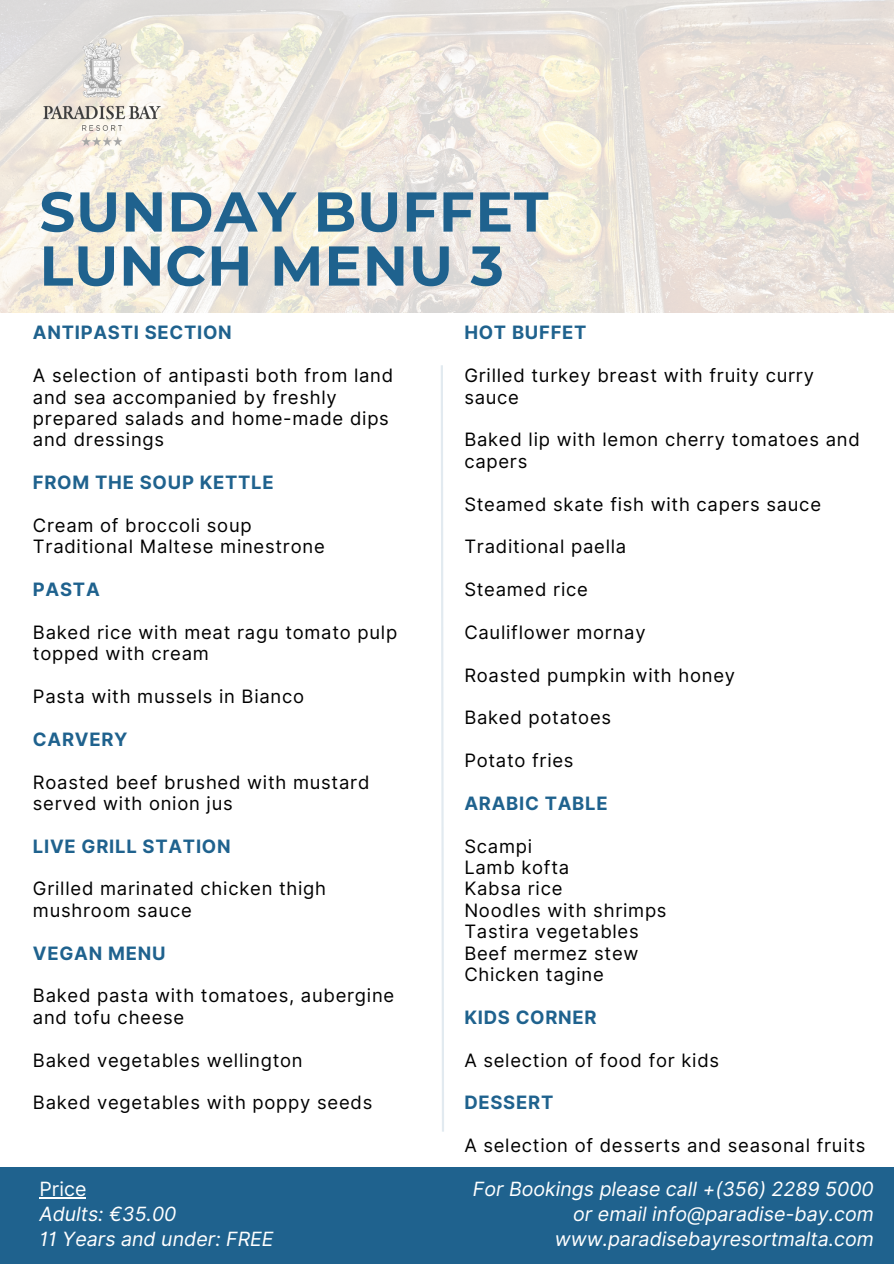
<style>
.page{position:relative;width:894px;height:1264px;background:#fff}
.page>*{position:absolute;margin:0;border:0;box-sizing:border-box;transform-origin:0 0}
.t1{font:700 55.95px/54px "Montserrat";letter-spacing:.015em;color:#1f628e}
.t2{font:italic 19.65px "Inter";color:#fff}
.t3{font:19.65px "Inter";color:#fff}
.t4{font:18.45px/21.3px "Inter";letter-spacing:.04em;color:#000}
.t5{font:700 18.45px "Inter";letter-spacing:.04em;color:#1f628e}
</style>
<div class="page">
<img style="left:0;top:0;width:893px;height:312px">
<img style="left:0;top:37px;width:204px;height:109px">
<svg style="left:441px;top:365px;width:3px;height:767px"></svg>
<div style="left:0;top:1167px;width:893px;height:96px;background:#1f628e"></div>
<hr style="left:39px;top:1197px;width:47px;height:1px;background:#fff">
<p class="t1" style="left:39px;top:184px;width:510px">SUNDAY BUFFET<br>LUNCH MENU 3</p>
<p class="t5" style="left:33px;top:322px;width:200px">ANTIPASTI SECTION</p>
<p class="t4" style="left:33px;top:365px;width:362px">A selection of antipasti both from land and sea accompanied by freshly prepared salads and home-made dips and dressings</p>
<p class="t5" style="left:33px;top:471px;width:242px">FROM THE SOUP KETTLE</p>
<p class="t4" style="left:33px;top:514px;width:293px">Cream of broccoli soup<br>Traditional Maltese minestrone</p>
<p class="t5" style="left:33px;top:578px;width:68px">PASTA</p>
<p class="t4" style="left:33px;top:621px;width:366px">Baked rice with meat ragu tomato pulp topped with cream</p>
<p class="t4" style="left:33px;top:685px;width:273px">Pasta with mussels in Bianco</p>
<p class="t5" style="left:33px;top:728px;width:96px">CARVERY</p>
<p class="t4" style="left:33px;top:771px;width:338px">Roasted beef brushed with mustard served with onion jus</p>
<p class="t5" style="left:33px;top:835px;width:199px">LIVE GRILL STATION</p>
<p class="t4" style="left:33px;top:878px;width:294px">Grilled marinated chicken thigh mushroom sauce</p>
<p class="t5" style="left:33px;top:941px;width:134px">VEGAN MENU</p>
<p class="t4" style="left:33px;top:985px;width:363px">Baked pasta with tomatoes, aubergine and tofu cheese</p>
<p class="t4" style="left:33px;top:1049px;width:271px">Baked vegetables wellington</p>
<p class="t4" style="left:33px;top:1091px;width:341px">Baked vegetables with poppy seeds</p>
<p class="t3" style="left:39px;top:1177px;width:48px">Price</p>
<p class="t2" style="left:39px;top:1201px;width:138px">Adults: €35.00</p>
<p class="t2" style="left:39px;top:1226px;width:236px">11 Years and under: FREE</p>
<p class="t5" style="left:464px;top:322px;width:124px">HOT BUFFET</p>
<p class="t4" style="left:464px;top:365px;width:351px">Grilled turkey breast with fruity curry sauce</p>
<p class="t4" style="left:464px;top:429px;width:397px">Baked lip with lemon cherry tomatoes and capers</p>
<p class="t4" style="left:464px;top:493px;width:358px">Steamed skate fish with capers sauce</p>
<p class="t4" style="left:464px;top:536px;width:163px">Traditional paella</p>
<p class="t4" style="left:464px;top:578px;width:125px">Steamed rice</p>
<p class="t4" style="left:464px;top:621px;width:183px">Cauliflower mornay</p>
<p class="t4" style="left:464px;top:664px;width:272px">Roasted pumpkin with honey</p>
<p class="t4" style="left:464px;top:707px;width:148px">Baked potatoes</p>
<p class="t4" style="left:464px;top:749px;width:111px">Potato fries</p>
<p class="t5" style="left:464px;top:792px;width:145px">ARABIC TABLE</p>
<p class="t4" style="left:464px;top:835px;width:204px">Scampi<br>Lamb kofta<br>Kabsa rice<br>Noodles with shrimps<br>Tastira vegetables<br>Beef mermez stew<br>Chicken tagine</p>
<p class="t5" style="left:464px;top:1006px;width:134px">KIDS CORNER</p>
<p class="t4" style="left:464px;top:1049px;width:256px">A selection of food for kids</p>
<p class="t5" style="left:464px;top:1091px;width:90px">DESSERT</p>
<p class="t4" style="left:464px;top:1134px;width:402px">A selection of desserts and seasonal fruits</p>
<p class="t2" style="left:472px;top:1177px;width:402px">For Bookings please call +(356) 2289 5000</p>
<h1 class="t2" style="left:573px;top:1201px;width:302px">or email info@paradise-bay.com</h1>
<p class="t2" style="left:554px;top:1226px;width:320px">www.paradisebayresortmalta.com</p>
</div>
